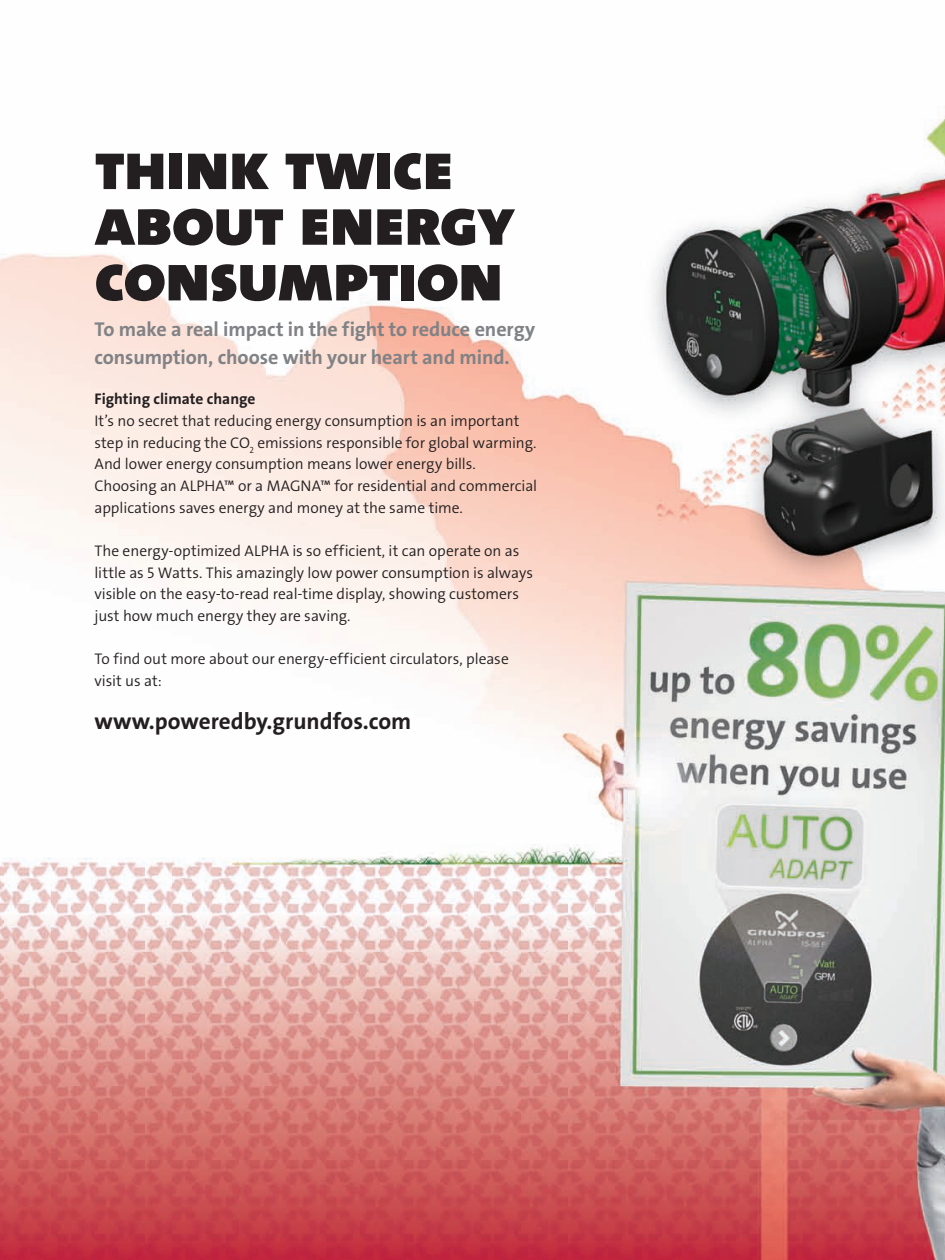
<style>
.page{position:relative;width:945px;height:1260px;background:#fff}
.page>*{position:absolute;margin:0;border:0;box-sizing:border-box;transform-origin:0 0}
.t1{font:68.08px/55.6px "Grundfos The Sans OT 9 BL";letter-spacing:-.015em;color:#231f20}
.t2{font:23.28px "Grundfos The Sans OT 7 B";color:#231f20}
.t3{font:20.12px/27.8px "Grundfos The Sans OT 7 B";letter-spacing:-.005em;color:#808285}
.t4{font:15.4px/21.7px "Grundfos The Sans OT 4 SL";letter-spacing:-.005em;color:#231f20}
.t5{font:15.4px "Grundfos The Sans OT 7 B";color:#231f20}
</style>
<div class="page">
<img style="left:0;top:106px;width:945px;height:1154px">
<h1 class="t1" style="left:95px;top:139px;width:422px">Think twice about energy consumption</h1>
<h3 class="t3" style="left:95px;top:315px;width:442px">To make a real impact in the fight to reduce energy consumption, choose with your heart and mind.</h3>
<p class="t5" style="left:94px;top:389px;width:162px">Fighting climate change</p>
<p class="t4" style="left:94px;top:410px;width:444px">It’s no secret that reducing energy consumption is an important step in reducing the CO<sub>2</sub> emissions responsible for global warming.<br>And lower energy consumption means lower energy bills.<br>Choosing an ALPHA™ or a MAGNA™ for residential and commercial applications saves energy and money at the same time.</p>
<p class="t4" style="left:94px;top:540px;width:440px">The energy-optimized ALPHA is so efficient, it can operate on as little as 5 Watts. This amazingly low power consumption is always visible on the easy-to-read real-time display, showing customers just how much energy they are saving.</p>
<p class="t4" style="left:94px;top:648px;width:416px">To find out more about our energy-efficient circulators, please visit us at:</p>
<h2 class="t2" style="left:94px;top:707px;width:318px">www.poweredby.grundfos.com</h2>
</div>
